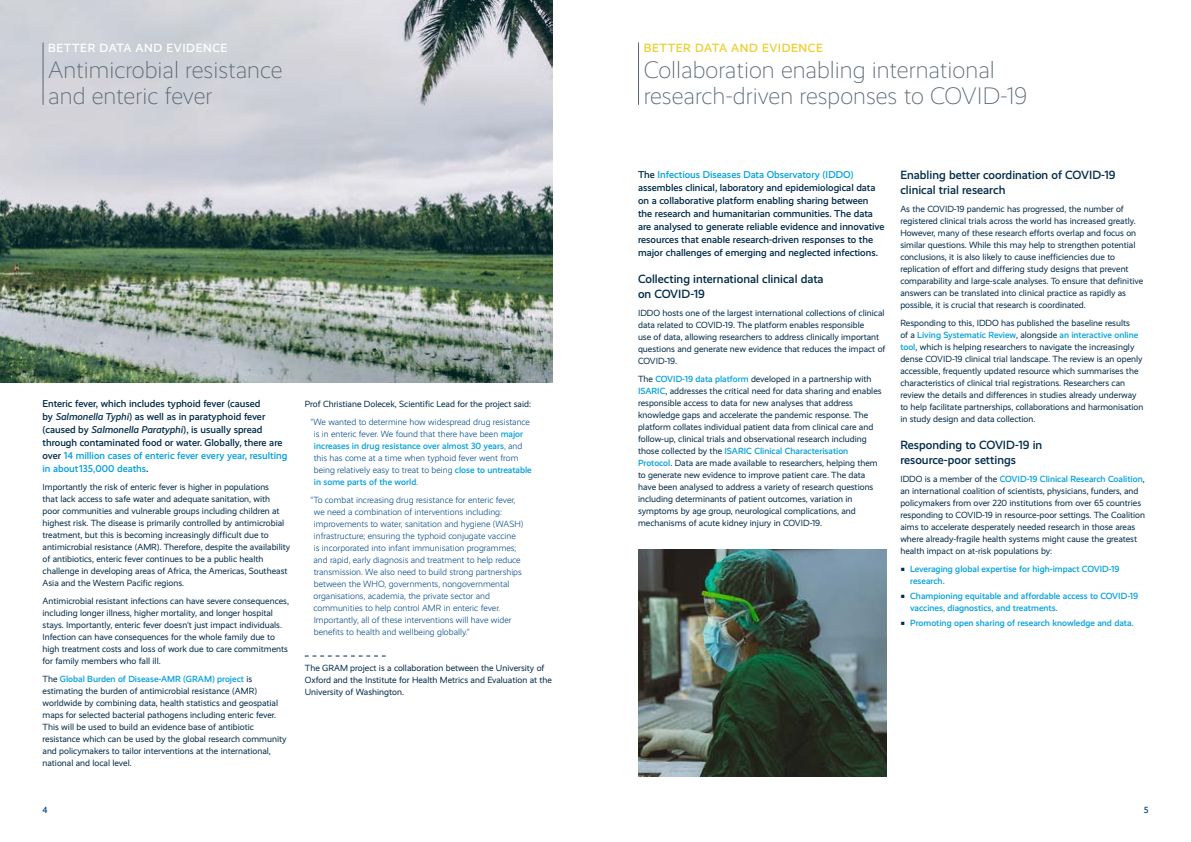
<style>
.page{position:relative;width:1191px;height:842px;background:#fff}
.page>*{position:absolute;margin:0;border:0;box-sizing:border-box;transform-origin:0 0}
.t1{font:300 24px/26px "Realist";color:#596670}
.t2{font:500 12px/15px "Realist";color:#002b49}
.t3{font:500 12px "Realist";letter-spacing:.05em;color:#fff}
.t4{font:500 12px "Realist";letter-spacing:.05em;color:#eece2e}
.t5{font:500 10px/13px "Realist";color:#002b49}
.t6{font:9px/12px "Realist";color:#002b49}
.t7{font:300 9px/12px "Realist";color:#004988}
.t8{font:500 9px/12px "Realist";color:#00a0df}
.t9{font:500 9px "Realist";color:#004988}
.s1{font-weight:100;color:#cbced1}
.s2{font-weight:100;color:#d0d4d6}
.s3{font-style:italic}
.s4{color:#00a0df}
.s5{font-weight:500;color:#00a0df}
.s6{color:#fff}
.s7{color:#002b49}
</style>
<div class="page">
<hr style="left:638px;top:43px;width:1px;height:62px;background:#596670">
<img style="left:0;top:0;width:553px;height:383px">
<svg style="left:305px;top:655px;width:81px;height:1px"></svg>
<hr style="left:43px;top:43px;width:1px;height:62px;background:#596670">
<img style="left:638px;top:550px;width:248px;height:226px">
<h2 class="t3" style="left:48px;top:41px;width:183px">BETTER DATA AND EVIDENCE<span class="s1">.</span></h2>
<h1 class="t1" style="left:48px;top:57px;width:236px">Antimicrobial resistance and enteric fever<span class="s2">.</span></h1>
<p class="t5" style="left:43px;top:398px;width:246px">Enteric fever, which includes typhoid fever (caused<br>by <span class="s3">Salmonella Typhi</span>) as well as in paratyphoid fever (caused by <span class="s3">Salmonella Paratyphi</span>), is usually spread through contaminated food or water. Globally, there are over <span class="s4">14 million cases of enteric fever every year, resulting in about 135,000 deaths</span>.</p>
<p class="t6" style="left:43px;top:481px;width:249px">Importantly the risk of enteric fever is higher in populations<br>that lack access to safe water and adequate sanitation, with<br>poor communities and vulnerable groups including children at highest risk. The disease is primarily controlled by antimicrobial treatment, but this is becoming increasingly difficult due to antimicrobial resistance (AMR). Therefore, despite the availability of antibiotics, enteric fever continues to be a public health challenge in developing areas of Africa, the Americas, Southeast Asia and the Western Pacific regions.</p>
<p class="t6" style="left:43px;top:595px;width:248px">Antimicrobial resistant infections can have severe consequences, including longer illness, higher mortality, and longer hospital stays. Importantly, enteric fever doesn’t just impact individuals.<br>Infection can have consequences for the whole family due to high treatment costs and loss of work due to care commitments for family members who fall ill.</p>
<p class="t6" style="left:43px;top:673px;width:245px">The <span class="s5">Global Burden of Disease-AMR (GRAM) project</span> is estimating the burden of antimicrobial resistance (AMR) worldwide by combining data, health statistics and geospatial maps for selected bacterial pathogens including enteric fever.<br>This will be used to build an evidence base of antibiotic resistance which can be used by the global research community and policymakers to tailor interventions at the international, national and local level.</p>
<p class="t6" style="left:305px;top:398px;width:228px">Prof Christiane Dolecek, Scientific Lead for the project said:</p>
<p class="t7" style="left:314px;top:416px;width:220px;text-indent:-3px">“We wanted to determine how widespread drug resistance is in enteric fever. We found that there have been <span class="s5">major increases in drug resistance over almost 30 years</span>, and this has come at a time when typhoid fever went from being relatively easy to treat to being <span class="s5">close to untreatable in some parts of the world</span>.</p>
<p class="t7" style="left:313px;top:494px;width:211px;text-indent:-3px">“To combat increasing drug resistance for enteric fever, we need a combination of interventions including: improvements to water, sanitation and hygiene (WASH) infrastructure; ensuring the typhoid conjugate vaccine<br>is incorporated into infant immunisation programmes; and rapid, early diagnosis and treatment to help reduce transmission. We also need to build strong partnerships between the WHO, governments, nongovernmental organisations, academia, the private sector and communities to help control AMR in enteric fever.<br>Importantly, all of these interventions will have wider benefits to health and wellbeing globally.”</p>
<p class="t6" style="left:305px;top:662px;width:249px">The GRAM project is a collaboration between the University of<br>Oxford and the Institute for Health Metrics and Evaluation at the<br>University of Washington.</p>
<h2 class="t4" style="left:644px;top:41px;width:184px">BETTER DATA AND EVIDENCE<span class="s6">.</span></h2>
<h1 class="t1" style="left:643px;top:57px;width:390px">Collaboration enabling international research-driven responses to COVID-19<span class="s6">.</span></h1>
<p class="t5" style="left:638px;top:168px;width:248px">The <span class="s4">Infectious Diseases Data Observatory (IDDO) </span>assembles clinical, laboratory and epidemiological data on a collaborative platform enabling sharing between the research and humanitarian communities. The data are analysed to generate reliable evidence and innovative resources that enable research-driven responses to the major challenges of emerging and neglected infections.</p>
<h2 class="t2" style="left:638px;top:271px;width:187px">Collecting international clinical data on COVID-19<span class="s6">.</span></h2>
<p class="t6" style="left:638px;top:307px;width:249px">IDDO hosts one of the largest international collections of clinical data related to COVID-19. The platform enables responsible<br>use of data, allowing researchers to address clinically important questions and generate new evidence that reduces the impact of COVID-19.</p>
<p class="t6" style="left:638px;top:373px;width:245px">The <span class="s5">COVID-19 data platform</span> developed in a partnership with <span class="s5">ISARIC</span>, addresses the critical need for data sharing and enables responsible access to data for new analyses that address knowledge gaps and accelerate the pandemic response. The platform collates individual patient data from clinical care and follow-up, clinical trials and observational research including those collected by the <span class="s5">ISARIC Clinical Characterisation Protocol</span>. Data are made available to researchers, helping them to generate new evidence to improve patient care. The data have been analysed to address a variety of research questions including determinants of patient outcomes, variation in symptoms by age group, neurological complications, and mechanisms of acute kidney injury in COVID-19.</p>
<h2 class="t2" style="left:900px;top:168px;width:217px">Enabling better coordination of COVID-19 clinical trial research<span class="s6">.</span></h2>
<p class="t6" style="left:900px;top:203px;width:244px">As the COVID-19 pandemic has progressed, the number of registered clinical trials across the world has increased greatly.<br>However, many of these research efforts overlap and focus on similar questions. While this may help to strengthen potential conclusions, it is also likely to cause inefficiencies due to replication of effort and differing study designs that prevent comparability and large-scale analyses. To ensure that definitive answers can be translated into clinical practice as rapidly as possible, it is crucial that research is coordinated.</p>
<p class="t6" style="left:900px;top:317px;width:245px">Responding to this, IDDO has published the baseline results<br>of a <span class="s5">Living Systematic Review</span>, alongside <span class="s5">an interactive online tool</span>, which is helping researchers to navigate the increasingly dense COVID-19 clinical trial landscape. The review is an openly accessible, frequently updated resource which summarises the characteristics of clinical trial registrations. Researchers can review the details and differences in studies already underway to help facilitate partnerships, collaborations and harmonisation in study design and data collection.</p>
<h2 class="t2" style="left:900px;top:438px;width:143px">Responding to COVID-19 in resource-poor settings<span class="s6">.</span></h2>
<p class="t6" style="left:900px;top:473px;width:246px">IDDO is a member of the <span class="s5">COVID-19 Clinical Research Coalition</span>, an international coalition of scientists, physicians, funders, and policymakers from over 220 institutions from over 65 countries responding to COVID-19 in resource-poor settings. The Coalition aims to accelerate desperately needed research in those areas where already-fragile health systems might cause the greatest health impact on at-risk populations by:</p>
<p class="t8" style="left:910px;top:563px;width:211px;text-indent:-10px"><span class="s7">■</span> Leveraging global expertise for high-impact COVID-19 research.</p>
<p class="t8" style="left:910px;top:590px;width:229px;text-indent:-10px"><span class="s7">■</span> Championing equitable and affordable access to COVID-19 vaccines, diagnostics, and treatments.</p>
<p class="t8" style="left:900px;top:617px;width:235px"><span class="s7">■</span> Promoting open sharing of research knowledge and data.</p>
<p class="t9" style="left:43px;top:804px;width:7px">4</p>
<p class="t9" style="left:1143px;top:804px;width:6px">5</p>
</div>
